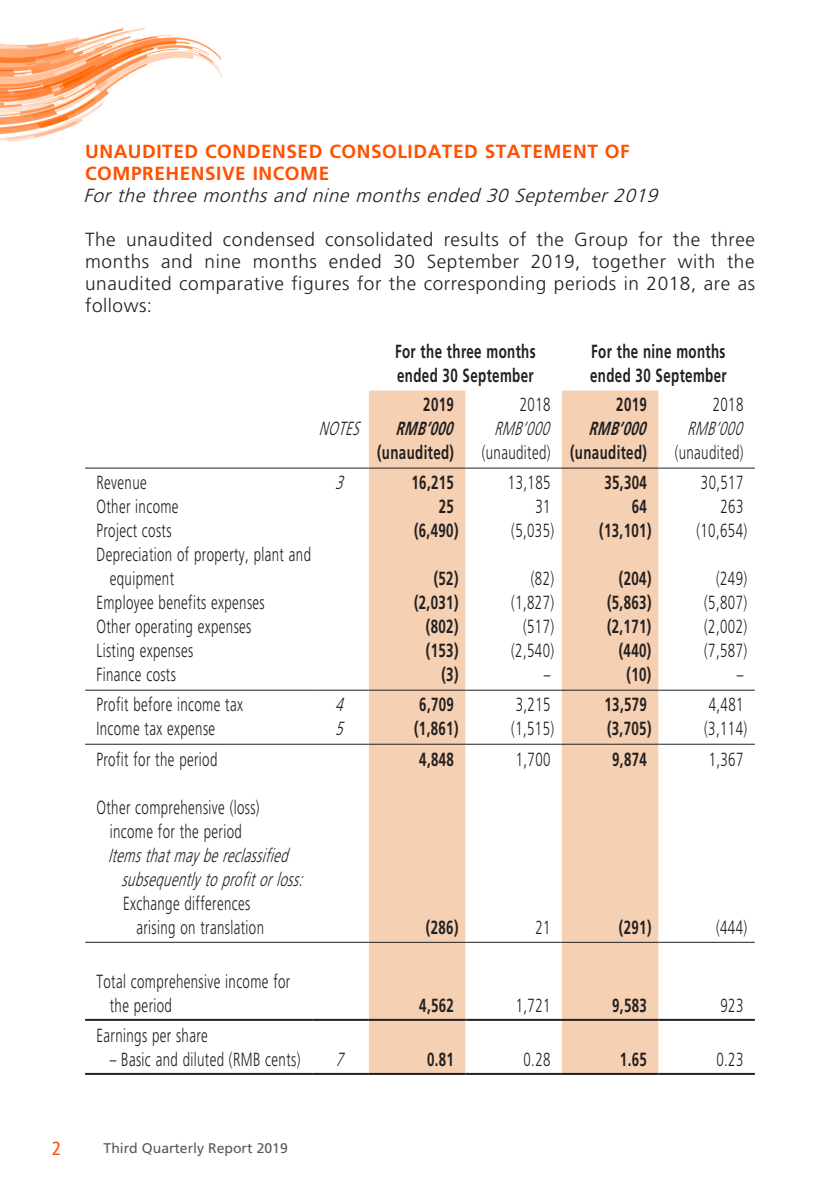
<style>
.page{position:relative;width:840px;height:1191px;background:#fff}
.page>*{position:absolute;margin:0;border:0;box-sizing:border-box;transform-origin:0 0}
.t1{font:300 19px/24px "Frutiger LT Std";letter-spacing:.03em;color:#231f20;scale:.7 1}
.t2{font:700 19px/24px "Frutiger LT Std";letter-spacing:.03em;color:#231f20;scale:.7 1}
.t3{font:300 19px/22px "Frutiger LT Std";letter-spacing:.03em;color:#231f20;text-align:justify}
.t4{font:italic 300 19px/24px "Frutiger LT Std";color:#231f20;scale:.7 1}
.t5{font:700 19px/22px "Frutiger LT Std";letter-spacing:.03em;color:#ff5000}
.t6{font:italic 300 19px "Frutiger LT Std";color:#231f20}
.t7{font:italic 700 19px "Frutiger LT Std";color:#231f20;scale:.7 1}
.t8{font:condensed 19px "Frutiger LT Std";color:#ff5000}
.t9{font:14px "Frutiger LT Std";color:#57585a}
.s1{font-weight:700}
</style>
<div class="page">
<img style="left:0;top:27px;width:221px;height:115px">
<div style="left:369px;top:390px;width:96px;height:683px;background:#f5d0b3"></div>
<div style="left:561px;top:390px;width:97px;height:683px;background:#f5d0b3"></div>
<hr style="left:85px;top:467px;width:227px;height:1px;background:#231f20">
<hr style="left:312px;top:467px;width:57px;height:1px;background:#231f20">
<hr style="left:369px;top:467px;width:96px;height:1px;background:#231f20">
<hr style="left:465px;top:467px;width:96px;height:1px;background:#231f20">
<hr style="left:561px;top:467px;width:97px;height:1px;background:#231f20">
<hr style="left:658px;top:467px;width:96px;height:1px;background:#231f20">
<hr style="left:85px;top:689px;width:227px;height:1px;background:#231f20">
<hr style="left:312px;top:689px;width:57px;height:1px;background:#231f20">
<hr style="left:369px;top:689px;width:96px;height:1px;background:#231f20">
<hr style="left:465px;top:689px;width:96px;height:1px;background:#231f20">
<hr style="left:561px;top:689px;width:97px;height:1px;background:#231f20">
<hr style="left:658px;top:689px;width:96px;height:1px;background:#231f20">
<hr style="left:85px;top:743px;width:227px;height:1px;background:#231f20">
<hr style="left:312px;top:743px;width:57px;height:1px;background:#231f20">
<hr style="left:369px;top:743px;width:96px;height:1px;background:#231f20">
<hr style="left:465px;top:743px;width:96px;height:1px;background:#231f20">
<hr style="left:561px;top:743px;width:97px;height:1px;background:#231f20">
<hr style="left:658px;top:743px;width:96px;height:1px;background:#231f20">
<hr style="left:85px;top:941px;width:227px;height:1px;background:#231f20">
<hr style="left:312px;top:941px;width:57px;height:1px;background:#231f20">
<hr style="left:369px;top:941px;width:96px;height:1px;background:#231f20">
<hr style="left:465px;top:941px;width:96px;height:1px;background:#231f20">
<hr style="left:561px;top:941px;width:97px;height:1px;background:#231f20">
<hr style="left:658px;top:941px;width:96px;height:1px;background:#231f20">
<hr style="left:85px;top:1018px;width:227px;height:2px;background:#231f20">
<hr style="left:312px;top:1018px;width:57px;height:2px;background:#231f20">
<hr style="left:369px;top:1018px;width:96px;height:2px;background:#231f20">
<hr style="left:465px;top:1018px;width:96px;height:2px;background:#231f20">
<hr style="left:561px;top:1018px;width:97px;height:2px;background:#231f20">
<hr style="left:658px;top:1018px;width:96px;height:2px;background:#231f20">
<hr style="left:85px;top:1073px;width:227px;height:2px;background:#231f20">
<hr style="left:312px;top:1073px;width:57px;height:2px;background:#231f20">
<hr style="left:369px;top:1073px;width:96px;height:2px;background:#231f20">
<hr style="left:465px;top:1073px;width:96px;height:2px;background:#231f20">
<hr style="left:561px;top:1073px;width:97px;height:2px;background:#231f20">
<hr style="left:658px;top:1073px;width:96px;height:2px;background:#231f20">
<p class="t5" style="left:85px;top:140px;width:545px">UNAUDITED CONDENSED CONSOLIDATED STATEMENT OF<br>COMPREHENSIVE INCOME</p>
<p class="t6" style="left:83px;top:184px;width:580px">Forthe three monthsand nine monthsended 30 September2019</p>
<p class="t3" style="left:85px;top:228px;width:671px">The unaudited condensed consolidated results of the Group for the three months and nine months ended 30 September 2019, together with the unaudited comparative figures for the corresponding periods in 2018, are as follows:</p>
<p class="t2" style="left:395px;top:339px;width:202px">For the three months ended 30 September</p>
<p class="t2" style="left:589px;top:339px;width:196px">For the nine months ended 30 September</p>
<p class="t2" style="left:423px;top:393px;width:45px">2019</p>
<p class="t1" style="left:519px;top:393px;width:45px">2018</p>
<p class="t2" style="left:616px;top:393px;width:45px">2019</p>
<p class="t1" style="left:712px;top:393px;width:45px">2018</p>
<p class="t4" style="left:319px;top:417px;width:67px">NOTES</p>
<p class="t7" style="left:395px;top:417px;width:91px">RMB’000</p>
<p class="t4" style="left:494px;top:417px;width:88px">RMB’000</p>
<p class="t7" style="left:588px;top:417px;width:91px">RMB’000</p>
<p class="t4" style="left:686px;top:417px;width:88px">RMB’000</p>
<p class="t2" style="left:377px;top:441px;width:111px">(unaudited)</p>
<p class="t1" style="left:481px;top:441px;width:237px">(unaudited) <span class="s1">(unaudited)</span></p>
<p class="t1" style="left:674px;top:441px;width:100px">(unaudited)</p>
<p class="t1" style="left:96px;top:471px;width:73px">Revenue</p>
<p class="t4" style="left:335px;top:471px;width:21px">3</p>
<p class="t2" style="left:411px;top:471px;width:62px">16,215</p>
<p class="t1" style="left:507px;top:471px;width:62px">13,185</p>
<p class="t2" style="left:604px;top:471px;width:62px">35,304</p>
<p class="t1" style="left:700px;top:471px;width:62px">30,517</p>
<p class="t1" style="left:96px;top:495px;width:119px">Other income</p>
<p class="t2" style="left:438px;top:495px;width:23px">25</p>
<p class="t1" style="left:535px;top:495px;width:23px">31</p>
<p class="t2" style="left:631px;top:495px;width:23px">64</p>
<p class="t1" style="left:720px;top:495px;width:34px">263</p>
<p class="t1" style="left:96px;top:519px;width:109px">Project costs</p>
<p class="t2" style="left:414px;top:519px;width:65px">(6,490)</p>
<p class="t1" style="left:511px;top:519px;width:63px">(5,035)</p>
<p class="t2" style="left:599px;top:519px;width:76px">(13,101)</p>
<p class="t1" style="left:696px;top:519px;width:74px">(10,654)</p>
<p class="t1" style="left:110px;top:543px;width:289px;text-indent:-13px">Depreciation of property, plant and equipment</p>
<p class="t2" style="left:433px;top:567px;width:37px">(52)</p>
<p class="t1" style="left:530px;top:567px;width:35px">(82)</p>
<p class="t2" style="left:618px;top:567px;width:48px">(204)</p>
<p class="t1" style="left:715px;top:567px;width:46px">(249)</p>
<p class="t1" style="left:96px;top:591px;width:242px">Employee benefits expenses</p>
<p class="t2" style="left:414px;top:591px;width:65px">(2,031)</p>
<p class="t1" style="left:511px;top:591px;width:63px">(1,827)</p>
<p class="t2" style="left:606px;top:591px;width:65px">(5,863)</p>
<p class="t1" style="left:703px;top:591px;width:63px">(5,807)</p>
<p class="t1" style="left:96px;top:615px;width:223px">Other operating expenses</p>
<p class="t2" style="left:425px;top:615px;width:48px">(802)</p>
<p class="t1" style="left:523px;top:615px;width:46px">(517)</p>
<p class="t2" style="left:606px;top:615px;width:65px">(2,171)</p>
<p class="t1" style="left:703px;top:615px;width:63px">(2,002)</p>
<p class="t1" style="left:96px;top:639px;width:140px">Listing expenses</p>
<p class="t2" style="left:425px;top:639px;width:48px">(153)</p>
<p class="t1" style="left:511px;top:639px;width:63px">(2,540)</p>
<p class="t2" style="left:618px;top:639px;width:48px">(440)</p>
<p class="t1" style="left:703px;top:639px;width:63px">(7,587)</p>
<p class="t1" style="left:96px;top:663px;width:115px">Finance costs</p>
<p class="t2" style="left:441px;top:663px;width:26px">(3)</p>
<p class="t1" style="left:543px;top:663px;width:11px">–</p>
<p class="t2" style="left:626px;top:663px;width:37px">(10)</p>
<p class="t1" style="left:736px;top:663px;width:11px">–</p>
<p class="t1" style="left:96px;top:693px;width:211px">Profit before income tax</p>
<p class="t4" style="left:335px;top:693px;width:21px">4</p>
<p class="t2" style="left:419px;top:693px;width:51px">6,709</p>
<p class="t1" style="left:515px;top:693px;width:51px">3,215</p>
<p class="t2" style="left:604px;top:693px;width:62px">13,579</p>
<p class="t1" style="left:708px;top:693px;width:51px">4,481</p>
<p class="t1" style="left:96px;top:717px;width:171px">Income tax expense</p>
<p class="t4" style="left:335px;top:717px;width:21px">5</p>
<p class="t2" style="left:414px;top:717px;width:65px">(1,861)</p>
<p class="t1" style="left:511px;top:717px;width:63px">(1,515)</p>
<p class="t2" style="left:606px;top:717px;width:65px">(3,705)</p>
<p class="t1" style="left:703px;top:717px;width:63px">(3,114)</p>
<p class="t1" style="left:96px;top:747px;width:174px">Profit for the period</p>
<p class="t2" style="left:419px;top:747px;width:51px">4,848</p>
<p class="t1" style="left:515px;top:747px;width:51px">1,700</p>
<p class="t2" style="left:612px;top:747px;width:51px">9,874</p>
<p class="t1" style="left:708px;top:747px;width:51px">1,367</p>
<p class="t1" style="left:96px;top:795px;width:234px;text-align:center">Other comprehensive (loss) income for the period</p>
<p class="t4" style="left:121px;top:843px;width:268px;text-indent:-13px">Itemsthatmaybereclassified subsequentlytoprofitorloss:</p>
<p class="t1" style="left:136px;top:891px;width:184px;text-indent:-13px">Exchange differences arising on translation</p>
<p class="t2" style="left:425px;top:915px;width:48px">(286)</p>
<p class="t1" style="left:535px;top:915px;width:23px">21</p>
<p class="t2" style="left:618px;top:915px;width:48px">(291)</p>
<p class="t1" style="left:715px;top:915px;width:46px">(444)</p>
<p class="t1" style="left:110px;top:969px;width:259px;text-indent:-13px">Total comprehensive income for the period</p>
<p class="t2" style="left:419px;top:993px;width:51px">4,562</p>
<p class="t1" style="left:515px;top:993px;width:51px">1,721</p>
<p class="t2" style="left:612px;top:993px;width:51px">9,583</p>
<p class="t1" style="left:720px;top:993px;width:34px">923</p>
<p class="t1" style="left:96px;top:1023px;width:160px">Earnings per share</p>
<p class="t1" style="left:110px;top:1047px;width:274px">– Basic and diluted (RMB cents)</p>
<p class="t4" style="left:335px;top:1047px;width:21px">7</p>
<p class="t2" style="left:427px;top:1047px;width:40px">0.81</p>
<p class="t1" style="left:523px;top:1047px;width:40px">0.28</p>
<p class="t2" style="left:619px;top:1047px;width:40px">1.65</p>
<p class="t1" style="left:716px;top:1047px;width:40px">0.23</p>
<p class="t8" style="left:52px;top:1137px;width:11px">2</p>
<p class="t9" style="left:103px;top:1139px;width:186px">Third Quarterly Report 2019</p>
</div>
